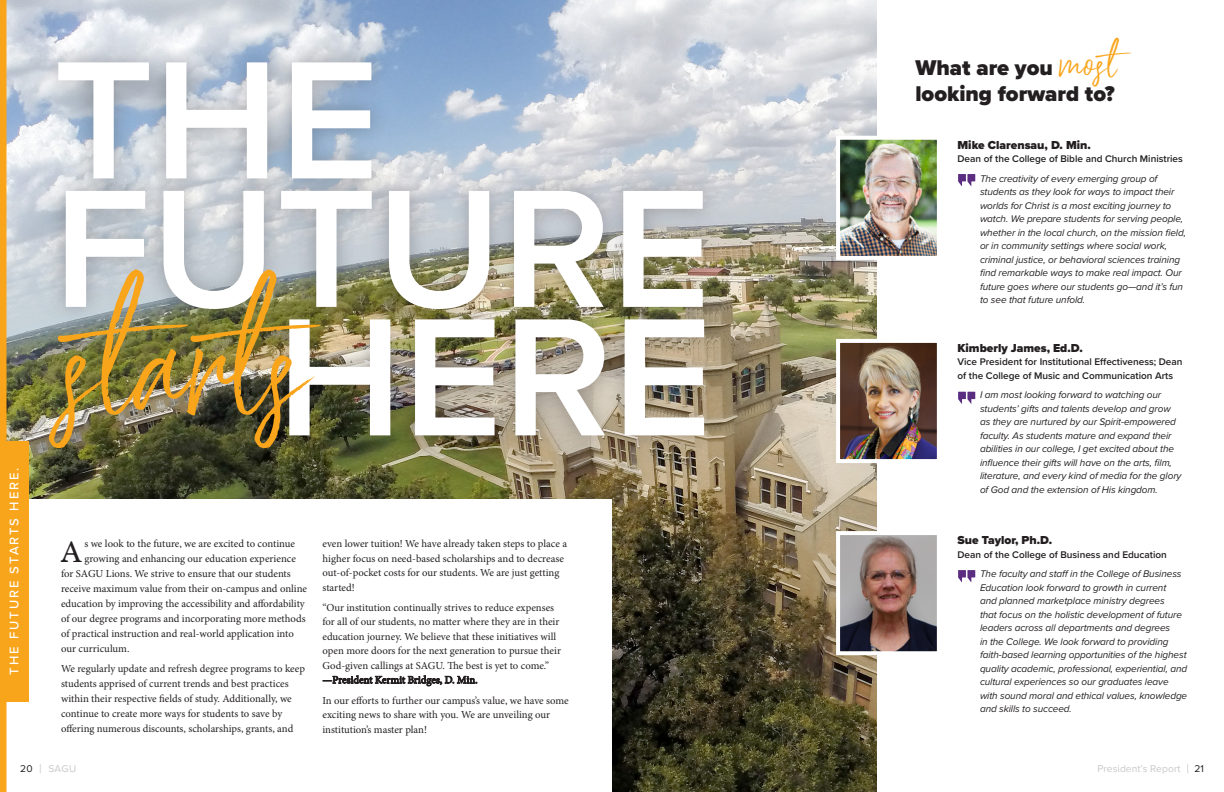
<style>
.page{position:relative;width:1224px;height:792px;background:#fff}
.page>*{position:absolute;margin:0;border:0;box-sizing:border-box;transform-origin:0 0}
.t1{font:600 173.9px/128.5px "Proxima Nova";color:#fff;text-align:right}
.t2{font:31.1px "Marion";color:#231f20}
.t3{font:900 22.1px "Proxima Nova";color:#231f20}
.t4{font:500 13px "Proxima Nova";letter-spacing:.15em;color:#fff}
.t5{font:900 12px "Proxima Nova";color:#231f20}
.t6{font:10.7px/14.4px "Minion Pro";color:#231f20}
.t7{font:10.2px "Proxima Nova";letter-spacing:.01em;color:#c7c8ca}
.t8{font:italic 10px/13.5px "Proxima Nova";letter-spacing:-.01em;color:#231f20}
.t9{font:600 10px/13.5px "Proxima Nova";color:#231f20}
.s1{color:#231f20}
.s2{font-size:12.7px}
</style>
<div class="page">
<img style="left:6px;top:0;width:871px;height:498px">
<div style="left:38px;top:42px;width:686px;height:414px;background:#231f20;opacity:.3"></div>
<img style="left:49px;top:269px;width:272px;height:179px">
<img style="left:612px;top:487px;width:265px;height:305px">
<img style="left:841px;top:141px;width:95px;height:114px">
<div style="left:836px;top:136px;width:105px;height:124px;border:4px solid #fff"></div>
<img style="left:841px;top:344px;width:95px;height:114px">
<div style="left:836px;top:339px;width:105px;height:124px;border:4px solid #fff"></div>
<img style="left:841px;top:536px;width:95px;height:114px">
<div style="left:836px;top:531px;width:105px;height:124px;border:4px solid #fff"></div>
<svg style="left:958px;top:174px;width:17px;height:12px"></svg>
<svg style="left:958px;top:392px;width:17px;height:12px"></svg>
<svg style="left:958px;top:570px;width:17px;height:12px"></svg>
<div style="left:0;top:441px;width:28px;height:260px;background:#f9a51b"></div>
<div style="left:0;top:0;width:6px;height:792px;background:#f9a51b"></div>
<p class="t4" style="left:4px;top:675px;width:208px;rotate:-90deg">THE FUTURE STARTS HERE.</p>
<p class="t1" style="left:53px;top:51px;width:328px">THE</p>
<p class="t1" style="left:53px;top:180px;width:661px">FUTURE<br>HERE</p>
<p class="t2" style="left:61px;top:534px;width:22px">A</p>
<p class="t6" style="left:84px;top:537px;width:212px">s we look to the future, we are excited to continue</p>
<p class="t6" style="left:84px;top:552px;width:213px">growing and enhancing our education experience</p>
<p class="t6" style="left:61px;top:567px;width:231px">for SAGU Lions. We strive to ensure that our students</p>
<p class="t6" style="left:61px;top:582px;width:248px">receive maximum value from their on-campus and online</p>
<p class="t6" style="left:61px;top:597px;width:245px">education by improving the accessibility and affordability</p>
<p class="t6" style="left:61px;top:612px;width:246px">of our degree programs and incorporating more methods</p>
<p class="t6" style="left:61px;top:627px;width:234px">of practical instruction and real-world application into</p>
<p class="t6" style="left:61px;top:642px;width:70px">our curriculum.</p>
<p class="t6" style="left:61px;top:661px;width:245px;line-height:15px">We regularly update and refresh degree programs to keep students apprised of current trends and best practices within their respective fields of study. Additionally, we continue to create more ways for students to save by offering numerous discounts, scholarships, grants, and</p>
<p class="t6" style="left:322px;top:537px;width:246px">even lower tuition! We have already taken steps to place a higher focus on need-based scholarships and to decrease out-of-pocket costs for our students. We are just getting started!</p>
<p class="t6" style="left:322px;top:600px;width:240px">“Our institution continually strives to reduce expenses for all of our students, no matter where they are in their education journey. We believe that these initiatives will open more doors for the next generation to pursue their God-given callings at SAGU. The best is yet to come.” —President Kermit Bridges, D. Min.</p>
<p class="t6" style="left:322px;top:693px;width:248px">In our efforts to further our campus’s value, we have some exciting news to share with you. We are unveiling our institution’s master plan!</p>
<p class="t3" style="left:915px;top:51px;width:228px">What are you <sup>most</sup></p>
<p class="t3" style="left:915px;top:77px;width:201px">looking forward to?</p>
<p class="t5" style="left:958px;top:136px;width:135px">Mike Clarensau, D. Min.</p>
<p class="t9" style="left:958px;top:152px;width:227px">Dean of the College of Bible and Church Ministries</p>
<p class="t8" style="left:980px;top:171px;width:207px">The creativity of every emerging group of students as they look for ways to impact their worlds for Christ is a most exciting journey to watch. We prepare students for serving people, whether in the local church, on the mission field, or in community settings where social work, criminal justice, or behavioral sciences training find remarkable ways to make real impact. Our future goes where our students go—and it’s fun to see that future unfold.</p>
<p class="t5" style="left:958px;top:339px;width:127px">Kimberly James, Ed.D.</p>
<p class="t9" style="left:958px;top:355px;width:227px">Vice President for Institutional Effectiveness; Dean of the College of Music and Communication Arts</p>
<p class="t8" style="left:980px;top:388px;width:203px">I am most looking forward to watching our students’ gifts and talents develop and grow as they are nurtured by our Spirit-empowered faculty. As students mature and expand their abilities in our college, I get excited about the influence their gifts will have on the arts, film, literature, and every kind of media for the glory of God and the extension of His kingdom.</p>
<p class="t5" style="left:958px;top:531px;width:96px">Sue Taylor, Ph.D.</p>
<p class="t9" style="left:958px;top:547px;width:211px">Dean of the College of Business and Education</p>
<p class="t8" style="left:980px;top:567px;width:209px">The faculty and staff in the College of Business Education look forward to growth in current<br>and planned marketplace ministry degrees<br>that focus on the holistic development of future leaders across all departments and degrees<br>in the College. We look forward to providing faith-based learning opportunities of the highest quality academic, professional, experiential, and cultural experiences so our graduates leave with sound moral and ethical values, knowledge and skills to succeed.</p>
<p class="t7" style="left:20px;top:761px;width:58px"><span class="s1">20</span> <span class="s2">|</span> SAGU</p>
<p class="t7" style="left:1097px;top:761px;width:108px">President’s Report <span class="s2">|</span> <span class="s1">21</span></p>
</div>
